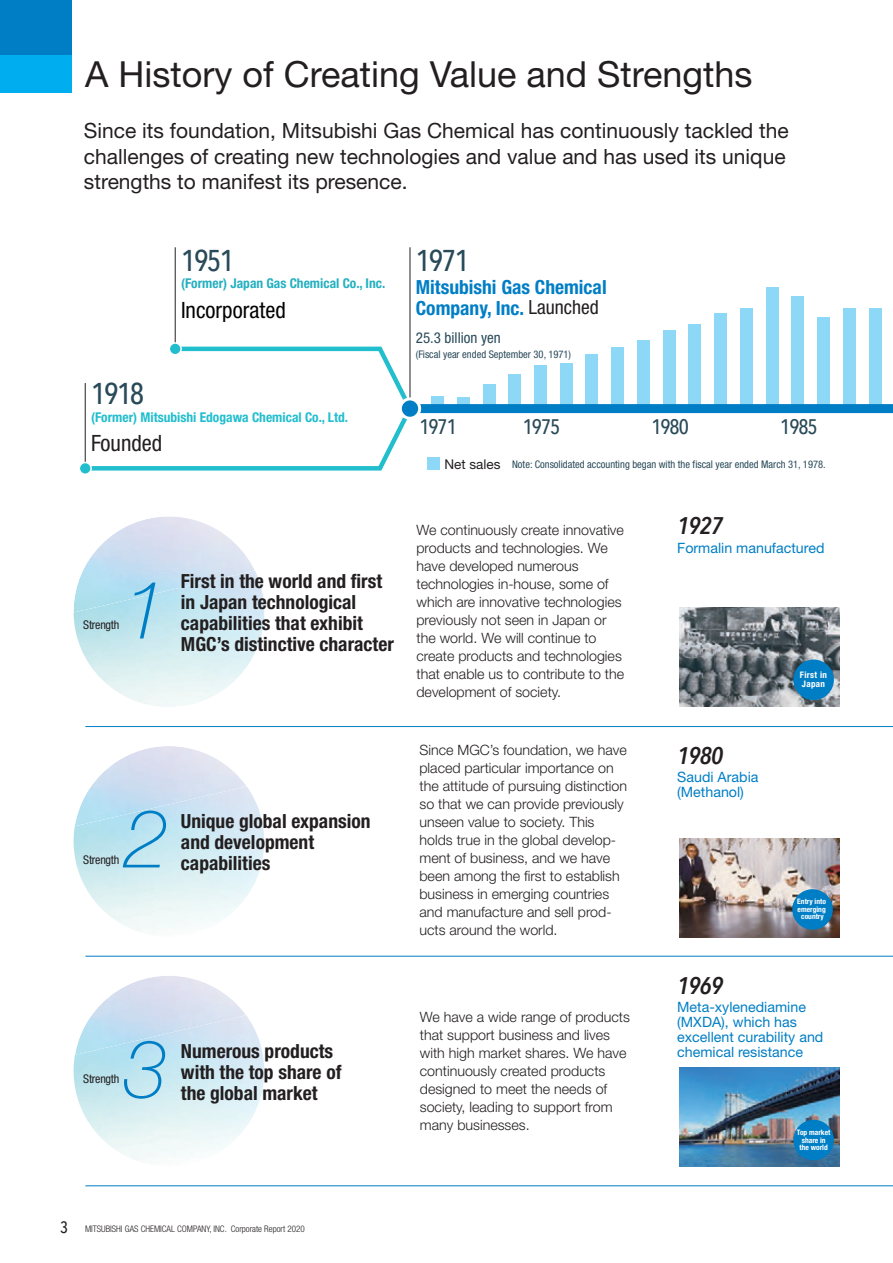
<style>
.page{position:relative;width:893px;height:1263px;background:#fff}
.page>*{position:absolute;margin:0;border:0;box-sizing:border-box;transform-origin:0 0}
.t1{font:italic 100 81px "Helvetica Neue LT Std";color:#007ec5}
.t2{font:36px "Helvetica Neue LT Std";color:#231f20}
.t3{font:500 30px "Avenir Next Condensed";letter-spacing:-.05em;color:#294a59}
.t4{font:italic 600 24px "Avenir Next Condensed";letter-spacing:-.02em;color:#231f20}
.t5{font:condensed 22.5px "Helvetica Neue LT Std";color:#030303}
.t6{font:condensed 22.5px "Helvetica Neue LT Std";color:#231f20}
.t7{font:21px/25.5px "Helvetica Neue LT Std";color:#231f20}
.t8{font:500 21px "Avenir Next Condensed";letter-spacing:-.05em;color:#294a59}
.t9{font:700 condensed 19.5px/21px "Helvetica Neue LT Std";color:#231f20}
.t10{font:700 condensed 19.5px/21px "Helvetica Neue LT Std";color:#007ec5}
.t11{font:condensed 15px "Helvetica Neue LT Std";color:#294a59}
.t12{font:300 14.25px/18px "Helvetica Neue LT Std";color:#231f20}
.t13{font:14.25px/15px "Helvetica Neue LT Std";color:#007ec5}
.t14{font:700 condensed 13.5px "Helvetica Neue LT Std";color:#21bece}
.t15{font:700 condensed 13.5px "Helvetica Neue LT Std";color:#24b0c0}
.t16{font:13.5px "Helvetica Neue LT Std";color:#231f20}
.t17{font:condensed 12px "Helvetica Neue LT Std";letter-spacing:-.02em;color:#231f20}
.t18{font:condensed 10.5px "Helvetica Neue LT Std";color:#294a59}
.t19{font:300 condensed 9px "Helvetica Neue LT Std";color:#231f20}
.t20{font:700 condensed 9px/9px "Helvetica Neue LT Std";letter-spacing:.04em;color:#fff}
.t21{font:700 condensed 7.5px/7.5px "Helvetica Neue LT Std";color:#fff;text-align:center}
.s1{font-weight:400;color:#231f20}
.s2{font-family:"Avenir Next Condensed";font-weight:500;font-stretch:normal;font-size:16.5px}
</style>
<div class="page">
<div style="left:869px;top:308px;width:12px;height:99px;background:#8dd7f7"></div>
<div style="left:843px;top:308px;width:13px;height:99px;background:#8dd7f7"></div>
<div style="left:817px;top:317px;width:13px;height:90px;background:#8dd7f7"></div>
<div style="left:791px;top:296px;width:13px;height:111px;background:#8dd7f7"></div>
<div style="left:766px;top:288px;width:12px;height:119px;background:#8dd7f7"></div>
<div style="left:740px;top:308px;width:13px;height:99px;background:#8dd7f7"></div>
<div style="left:714px;top:314px;width:13px;height:93px;background:#8dd7f7"></div>
<div style="left:689px;top:325px;width:12px;height:82px;background:#8dd7f7"></div>
<div style="left:663px;top:330px;width:13px;height:77px;background:#8dd7f7"></div>
<div style="left:637px;top:340px;width:13px;height:67px;background:#8dd7f7"></div>
<div style="left:611px;top:347px;width:13px;height:60px;background:#8dd7f7"></div>
<div style="left:586px;top:354px;width:12px;height:53px;background:#8dd7f7"></div>
<div style="left:560px;top:363px;width:13px;height:44px;background:#8dd7f7"></div>
<div style="left:534px;top:366px;width:13px;height:41px;background:#8dd7f7"></div>
<div style="left:508px;top:374px;width:13px;height:33px;background:#8dd7f7"></div>
<div style="left:483px;top:384px;width:12px;height:23px;background:#8dd7f7"></div>
<div style="left:457px;top:397px;width:13px;height:10px;background:#8dd7f7"></div>
<div style="left:431px;top:396px;width:13px;height:11px;background:#8dd7f7"></div>
<img style="left:87px;top:516px;width:164px;height:48px">
<img style="left:73px;top:564px;width:238px;height:164px">
<img style="left:74px;top:570px;width:190px;height:137px">
<img style="left:92px;top:976px;width:154px;height:39px">
<img style="left:74px;top:1015px;width:190px;height:147px">
<img style="left:92px;top:746px;width:154px;height:40px">
<img style="left:74px;top:786px;width:190px;height:146px">
<div style="left:0;top:0;width:71px;height:91px;background:#007ec5"></div>
<div style="left:0;top:55px;width:71px;height:37px;background:#00aeef"></div>
<hr style="left:175px;top:247px;width:1px;height:103px;background:#231f20">
<hr style="left:410px;top:247px;width:1px;height:170px;background:#231f20">
<div style="left:427px;top:457px;width:12px;height:13px;background:#8dd7f7"></div>
<svg style="left:84px;top:344px;width:327px;height:127px"></svg>
<div style="left:410px;top:404px;width:483px;height:9px;background:#007ec5"></div>
<div style="left:169px;top:343px;width:12px;height:12px;background:#21bece;border-radius:50%"></div>
<div style="left:169px;top:342px;width:13px;height:13px;border:2px solid #fff;border-radius:50%"></div>
<div style="left:79px;top:462px;width:12px;height:12px;background:#21bece;border-radius:50%"></div>
<div style="left:79px;top:462px;width:13px;height:13px;border:2px solid #fff;border-radius:50%"></div>
<div style="left:400px;top:399px;width:20px;height:19px;background:#007ec5;border-radius:50%"></div>
<div style="left:399px;top:397px;width:22px;height:23px;border:3px solid #fff;border-radius:50%"></div>
<hr style="left:85px;top:726px;width:808px;height:1px;background:#007ec5">
<hr style="left:85px;top:956px;width:808px;height:1px;background:#007ec5">
<hr style="left:85px;top:1185px;width:808px;height:1px;background:#007ec5">
<img style="left:680px;top:838px;width:159px;height:99px">
<img style="left:680px;top:1068px;width:159px;height:99px">
<img style="left:680px;top:608px;width:159px;height:99px">
<div style="left:793px;top:659px;width:41px;height:41px;background:#007ec5;border-radius:50%"></div>
<div style="left:792px;top:889px;width:41px;height:41px;background:#007ec5;border-radius:50%"></div>
<div style="left:793px;top:1120px;width:41px;height:40px;background:#007ec5;border-radius:50%"></div>
<h2 class="t2" style="left:85px;top:61px;width:669px">A History of Creating Value and Strengths</h2>
<h3 class="t7" style="left:84px;top:121px;width:706px">Since its foundation, Mitsubishi Gas Chemical has continuously tackled the challenges of creating new technologies and value and has used its unique strengths to manifest its presence.</h3>
<h3 class="t3" style="left:181px;top:241px;width:55px">1951</h3>
<p class="t15" style="left:181px;top:279px;width:206px">(Former) Japan Gas Chemical Co., Inc.</p>
<h3 class="t3" style="left:91px;top:374px;width:55px">1918</h3>
<h3 class="t5" style="left:181px;top:302px;width:106px">Incorporated</h3>
<p class="t14" style="left:91px;top:412px;width:259px">(Former) Mitsubishi Edogawa Chemical Co., Ltd.</p>
<h3 class="t6" style="left:91px;top:435px;width:73px">Founded</h3>
<p class="t17" style="left:83px;top:620px;width:38px">Strength</p>
<h1 class="t1" style="left:123px;top:563px;width:47px">1</h1>
<h3 class="t9" style="left:181px;top:572px;width:214px">First in the world and first in Japan technological capabilities that exhibit<br>MGC’s distinctive character</h3>
<h1 class="t1" style="left:124px;top:792px;width:47px">2</h1>
<h3 class="t9" style="left:181px;top:812px;width:191px">Unique global expansion and development capabilities</h3>
<p class="t17" style="left:83px;top:855px;width:38px">Strength</p>
<h1 class="t1" style="left:123px;top:1022px;width:47px">3</h1>
<h3 class="t9" style="left:181px;top:1043px;width:162px">Numerous products with the top share of the global market</h3>
<p class="t17" style="left:83px;top:1074px;width:38px">Strength</p>
<h3 class="t3" style="left:416px;top:241px;width:55px">1971</h3>
<h3 class="t10" style="left:416px;top:278px;width:192px">Mitsubishi Gas Chemical<br>Company, Inc. <span class="s1">Launched</span></h3>
<p class="t11" style="left:416px;top:332px;width:86px">25.3 billion yen</p>
<p class="t18" style="left:416px;top:351px;width:157px">(Fiscal year ended September 30, 1971)</p>
<h3 class="t8" style="left:419px;top:413px;width:39px">1971</h3>
<h3 class="t8" style="left:523px;top:413px;width:39px">1975</h3>
<h3 class="t8" style="left:651px;top:413px;width:39px">1980</h3>
<h3 class="t8" style="left:780px;top:413px;width:39px">1985</h3>
<p class="t18" style="left:512px;top:460px;width:315px">Note: Consolidated accounting began with the fiscal year ended March 31, 1978.</p>
<p class="t16" style="left:444px;top:459px;width:57px">Net sales</p>
<p class="t12" style="left:416px;top:523px;width:209px">We continuously create innovative products and technologies. We have developed numerous technologies in-house, some of which are innovative technologies previously not seen in Japan or the world. We will continue to create products and technologies that enable us to contribute to the development of society.</p>
<p class="t12" style="left:419px;top:742px;width:209px">Since MGC’s foundation, we have placed particular importance on the attitude of pursuing distinction so that we can provide previously unseen value to society. This holds true in the global develop&shy;ment of business, and we have been among the first to establish business in emerging countries and manufacture and sell prod&shy;ucts around the world.</p>
<p class="t12" style="left:420px;top:1010px;width:212px">We have a wide range of products that support business and lives with high market shares. We have continuously created products designed to meet the needs of society, leading to support from many businesses.</p>
<h3 class="t4" style="left:677px;top:510px;width:47px">1927</h3>
<p class="t13" style="left:677px;top:542px;width:149px">Formalin manufactured</p>
<h3 class="t4" style="left:677px;top:740px;width:47px">1980</h3>
<p class="t13" style="left:677px;top:771px;width:83px">Saudi Arabia (Methanol)</p>
<p class="t20" style="left:800px;top:672px;width:29px">First in<br>Japan</p>
<h3 class="t4" style="left:677px;top:970px;width:47px">1969</h3>
<p class="t21" style="left:797px;top:899px;width:30px">Entry into emerging country</p>
<p class="t13" style="left:677px;top:1001px;width:148px">Meta-xylenediamine (MXDA), which has excellent curability and chemical resistance</p>
<p class="t21" style="left:797px;top:1129px;width:35px">Top market share in the world</p>
<p class="t19" style="left:60px;top:1226px;width:246px"><span class="s2">3</span> MITSUBISHI GAS CHEMICAL COMPANY, INC. Corporate Report 2020</p>
</div>
